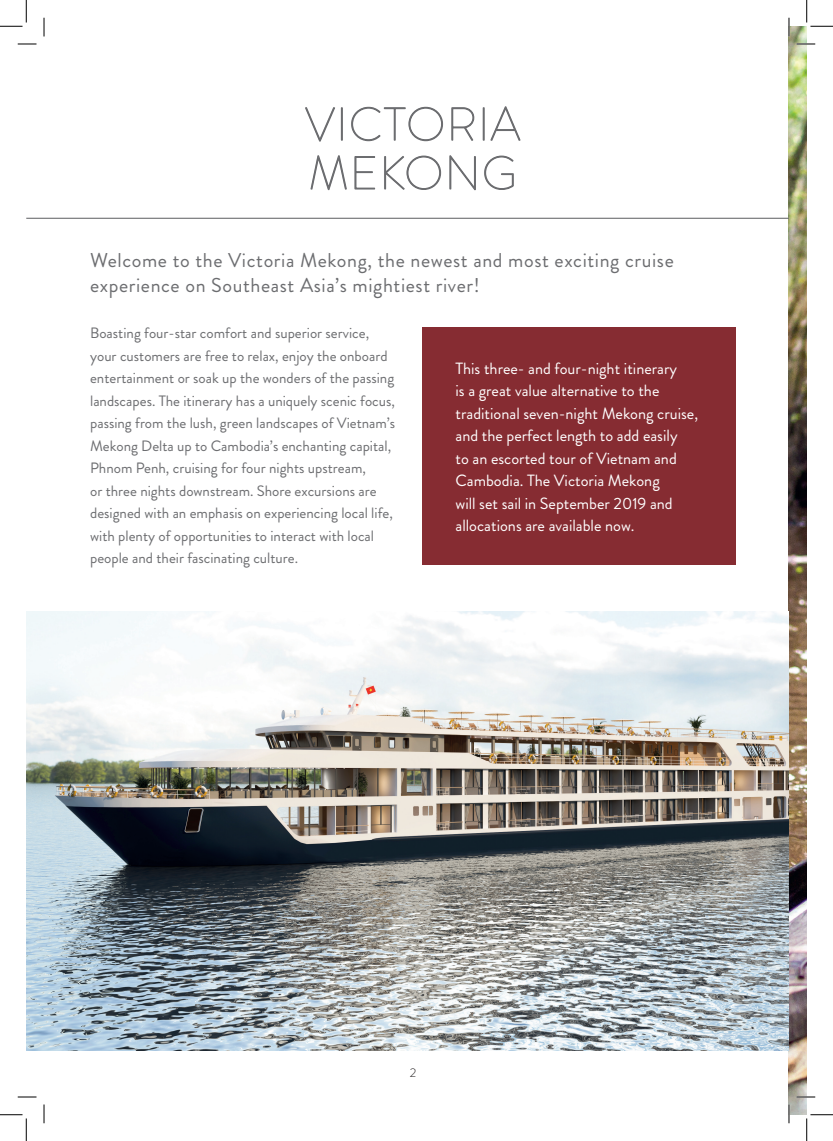
<style>
.page{position:relative;width:833px;height:1141px;background:#fff}
.page>*{position:absolute;margin:0;border:0;box-sizing:border-box;transform-origin:0 0}
.Itinerary_Text{font:20px/25px "Brandon Grotesque";letter-spacing:.03em;color:#6c6d70}
.Itinerary_Text-2{font:16.25px/22.5px "Brandon Grotesque";color:#fff}
.Itinerary_Text-3{font:15px/22.5px "Brandon Grotesque";color:#6c6d70}
.t1{font:300 12.5px "Brandon Grotesque";color:#231f20}
</style>
<div class="page">
<img style="left:788px;top:26px;width:18px;height:1088px">
<img style="left:26px;top:611px;width:762px;height:439px">
<div style="left:421px;top:327px;width:314px;height:238px;background:#862c32"></div>
<hr style="left:26px;top:218px;width:762px;height:1px;background:#6c6d70">
<svg style="left:305px;top:107px;width:30px;height:35px"></svg>
<div style="left:341px;top:107px;width:1px;height:34px;border:1px solid #6c6d70"></div>
<svg style="left:351px;top:106px;width:92px;height:36px"></svg>
<svg style="left:451px;top:107px;width:23px;height:34px"></svg>
<div style="left:482px;top:107px;width:2px;height:34px;border:1px solid #6c6d70"></div>
<svg style="left:490px;top:106px;width:31px;height:35px"></svg>
<svg style="left:310px;top:155px;width:37px;height:36px"></svg>
<svg style="left:354px;top:156px;width:21px;height:34px"></svg>
<svg style="left:384px;top:155px;width:57px;height:35px"></svg>
<svg style="left:449px;top:155px;width:27px;height:36px"></svg>
<svg style="left:484px;top:155px;width:30px;height:35px"></svg>
<svg style="left:18px;top:43px;width:18px;height:2px"></svg>
<svg style="left:796px;top:43px;width:18px;height:2px"></svg>
<svg style="left:18px;top:1096px;width:18px;height:1px"></svg>
<svg style="left:796px;top:1096px;width:18px;height:1px"></svg>
<svg style="left:43px;top:18px;width:2px;height:18px"></svg>
<svg style="left:43px;top:1104px;width:2px;height:19px"></svg>
<svg style="left:788px;top:18px;width:1px;height:18px"></svg>
<svg style="left:788px;top:1104px;width:1px;height:19px"></svg>
<svg style="left:0;top:0;width:27px;height:27px"></svg>
<svg style="left:0;top:1114px;width:27px;height:26px"></svg>
<svg style="left:806px;top:0;width:26px;height:27px"></svg>
<svg style="left:806px;top:1114px;width:26px;height:26px"></svg>
<p class="Itinerary_Text" style="left:90px;top:248px;width:585px">Welcome to the Victoria Mekong, the newest and most exciting cruise experience on Southeast Asia’s mightiest river!</p>
<p class="Itinerary_Text-3" style="left:90px;top:322px;width:306px">Boasting four-star comfort and superior service, your customers are free to relax, enjoy the onboard entertainment or soak up the wonders of the passing landscapes. The itinerary has a uniquely scenic focus, passing from the lush, green landscapes of Vietnam’s Mekong Delta up to Cambodia’s enchanting capital, Phnom Penh, cruising for four nights upstream,<br>or three nights downstream. Shore excursions are designed with an emphasis on experiencing local life, with plenty of opportunities to interact with local people and their fascinating culture.</p>
<p class="Itinerary_Text-2" style="left:455px;top:357px;width:244px">This three- and four-night itinerary<br>is a great value alternative to the traditional seven-night Mekong cruise, and the perfect length to add easily<br>to an escorted tour of Vietnam and Cambodia. The Victoria Mekong<br>will set sail in September 2019 and allocations are available now.</p>
<p class="t1" style="left:409px;top:1064px;width:8px">2</p>
</div>
